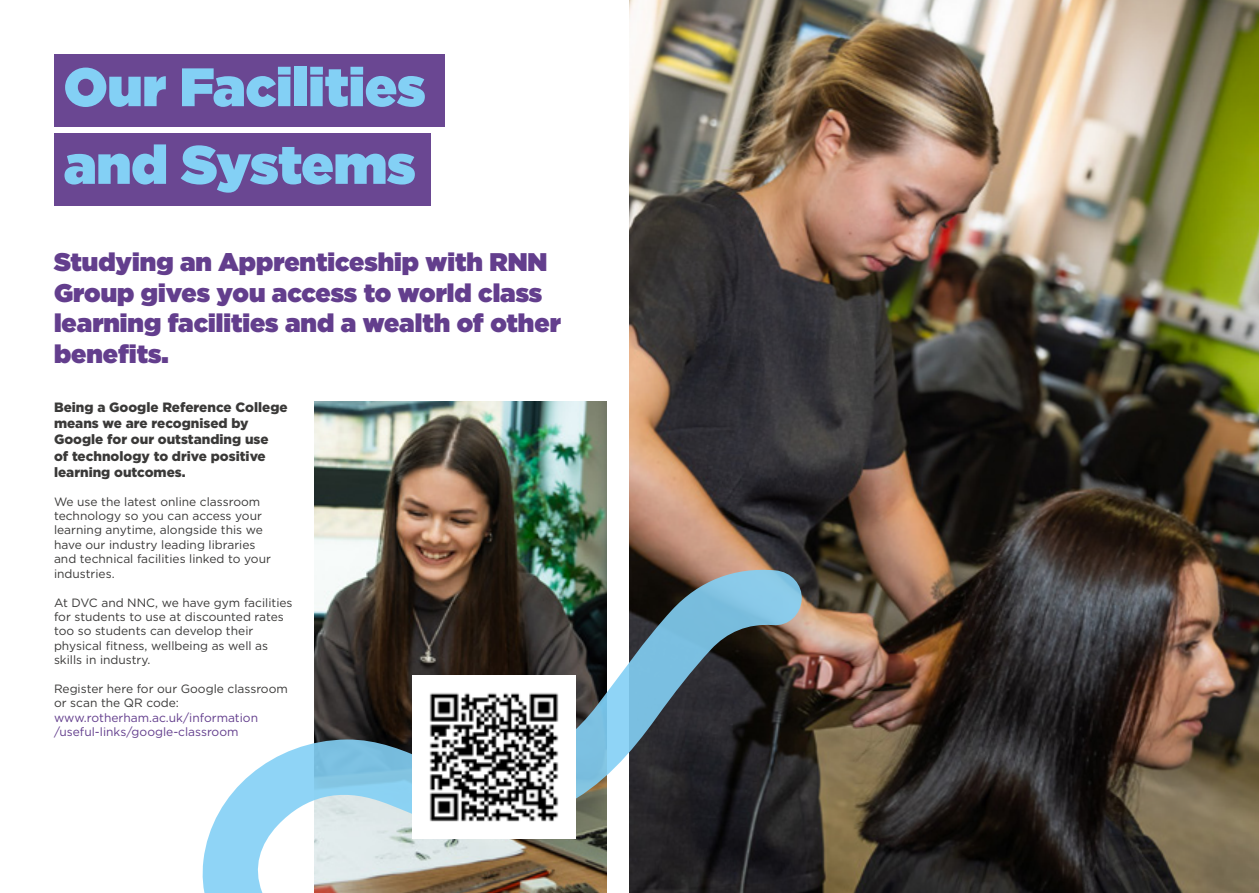
<style>
.page{position:relative;width:1259px;height:893px;background:#fff}
.page>*{position:absolute;margin:0;border:0;box-sizing:border-box;transform-origin:0 0}
.t1{font:900 54px/77.7px "Gotham";color:#83d0f5}
.t2{font:900 25.5px/30.6px "Gotham";color:#633e8d}
.t3{font:900 13.5px/16.2px "Gotham";color:#3a3938}
.t4{font:12px/14.4px "Gotham";color:#3a3938}
.t5{font:12px/14.4px "Gotham";color:#633e8d}
</style>
<div class="page">
<img style="left:629px;top:0;width:630px;height:893px">
<img style="left:315px;top:401px;width:292px;height:166px">
<svg style="left:202px;top:567px;width:600px;height:326px"></svg>
<div style="left:55px;top:54px;width:390px;height:73px;background:#6a4792"></div>
<div style="left:54px;top:133px;width:377px;height:73px;background:#6a4792"></div>
<img style="left:412px;top:676px;width:163px;height:163px">
<h1 class="t1" style="left:64px;top:47px;width:363px">Our Facilities and Systems</h1>
<h2 class="t2" style="left:54px;top:247px;width:508px">Studying an Apprenticeship with RNN<br>Group gives you access to world class learning facilities and a wealth of other benefits.</h2>
<p class="t3" style="left:54px;top:399px;width:235px">Being a Google Reference College means we are recognised by<br>Google for our outstanding use<br>of technology to drive positive learning outcomes.</p>
<p class="t4" style="left:54px;top:494px;width:218px">We use the latest online classroom technology so you can access your learning anytime, alongside this we have our industry leading libraries and technical facilities linked to your industries.</p>
<p class="t4" style="left:54px;top:595px;width:240px">At DVC and NNC, we have gym facilities for students to use at discounted rates too so students can develop their physical fitness, wellbeing as well as skills in industry.</p>
<p class="t4" style="left:54px;top:681px;width:235px">Register here for our Google classroom or scan the QR code:</p>
<p class="t5" style="left:54px;top:710px;width:206px">www.rotherham.ac.uk/information /useful-links/google-classroom</p>
</div>
